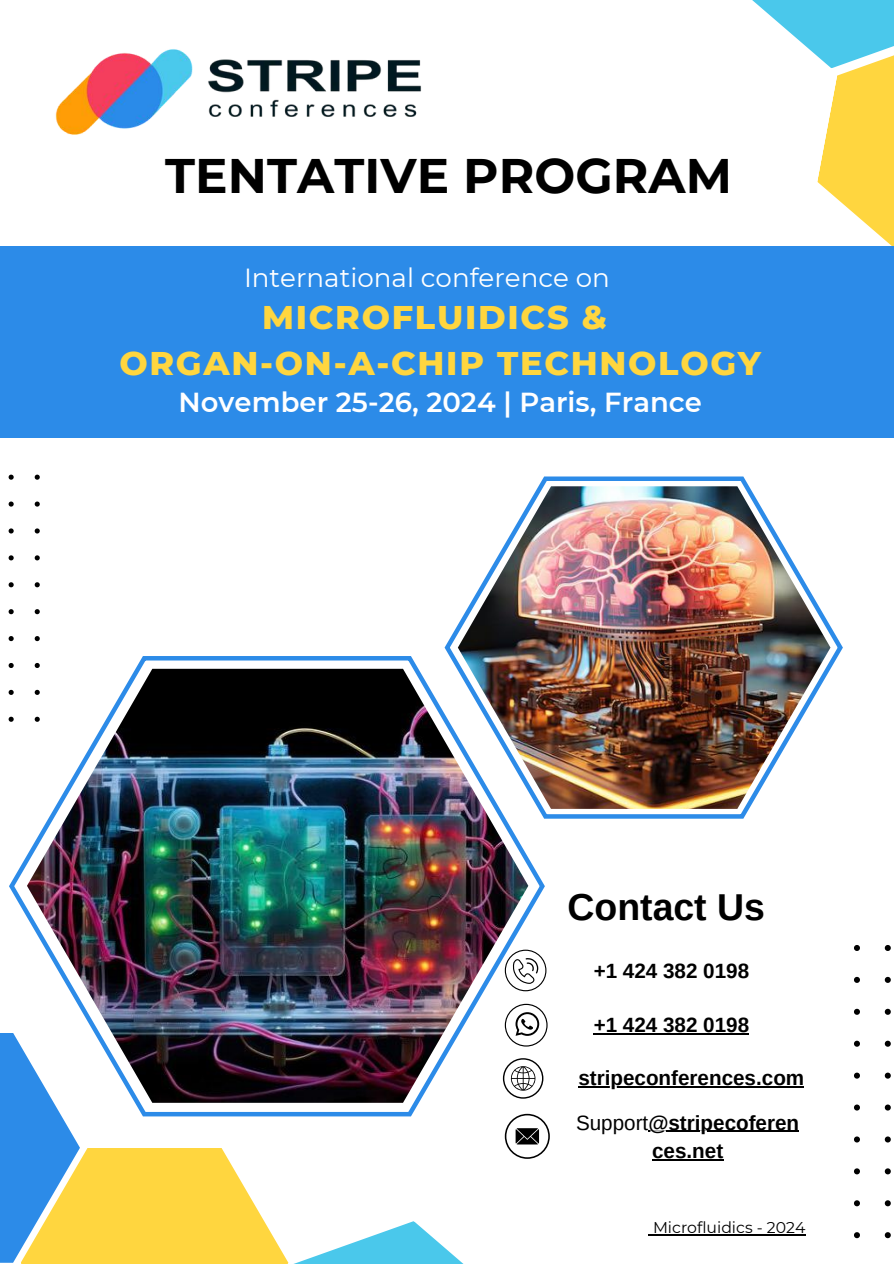
<style>
.page{position:relative;width:894px;height:1264px;background:#fff}
.page>*{position:absolute;margin:0;border:0;box-sizing:border-box;transform-origin:0 0}
.t1{font:700 48.45px "Montserrat";color:#000}
.t2{font:700 37.35px "Arimo";color:#000}
.t3{font:800 33.45px/46.2px "Montserrat";letter-spacing:.05em;color:#ffd63f;text-align:center}
.t4{font:600 27.45px "Montserrat";color:#fff}
.t5{font:26.1px "Montserrat";color:#fff}
.t6{font:700 20.7px/44.2px "Arimo";color:#000}
.t7{font:15.6px "Montserrat";color:#000}
.s1{font-weight:400}
</style>
<div class="page">
<svg style="left:9px;top:656px;width:535px;height:460px"></svg>
<img style="left:27px;top:668px;width:501px;height:434px">
<div style="left:21px;top:1147px;width:267px;height:116px;background:#ffd63f"></div>
<svg style="left:0;top:1032px;width:80px;height:230px;fill:#2c8be8"></svg>
<svg style="left:752px;top:0;width:141px;height:246px"></svg>
<img style="left:55px;top:49px;width:366px;height:86px">
<div style="left:0;top:246px;width:893px;height:191px;background:#2c8be8"></div>
<svg style="left:264px;top:1221px;width:198px;height:42px"></svg>
<svg style="left:854px;top:945px;width:37px;height:293px"></svg>
<svg style="left:8px;top:474px;width:32px;height:247px"></svg>
<svg style="left:444px;top:476px;width:398px;height:342px"></svg>
<img style="left:457px;top:486px;width:373px;height:322px">
<svg style="left:504px;top:1113px;width:45px;height:45px"></svg>
<svg style="left:504px;top:949px;width:42px;height:42px"></svg>
<svg style="left:504px;top:1003px;width:43px;height:43px"></svg>
<svg style="left:502px;top:1058px;width:41px;height:40px"></svg>
<hr style="left:652px;top:1234px;width:153px;height:1px;background:#000">
<hr style="left:593px;top:1033px;width:156px;height:1px;background:#000">
<hr style="left:578px;top:1086px;width:226px;height:1px;background:#000">
<hr style="left:648px;top:1130px;width:151px;height:1px;background:#000">
<hr style="left:652px;top:1158px;width:71px;height:2px;background:#000">
<h1 class="t1" style="left:165px;top:146px;width:568px">TENTATIVE PROGRAM</h1>
<p class="t5" style="left:244px;top:261px;width:367px">International conference on</p>
<h3 class="t3" style="left:119px;top:294px;width:643px">MICROFLUIDICS &amp;<br>ORGAN-ON-A-CHIP TECHNOLOGY</h3>
<h3 class="t4" style="left:178px;top:385px;width:525px">November 25-26, 2024 | Paris, France</h3>
<h2 class="t2" style="left:567px;top:885px;width:199px">Contact Us</h2>
<p class="t6" style="left:593px;top:948px;width:157px">+1 424 382 0198</p>
<p class="t6" style="left:593px;top:1003px;width:157px">+1 424 382 0198</p>
<p class="t6" style="left:576px;top:1056px;width:230px">stripeconferences.com<br><span class="s1">Support</span>@stripecoferen</p>
<p class="t6" style="left:652px;top:1128px;width:73px">ces.net</p>
<p class="t7" style="left:652px;top:1218px;width:154px">Microfluidics - 2024</p>
</div>
